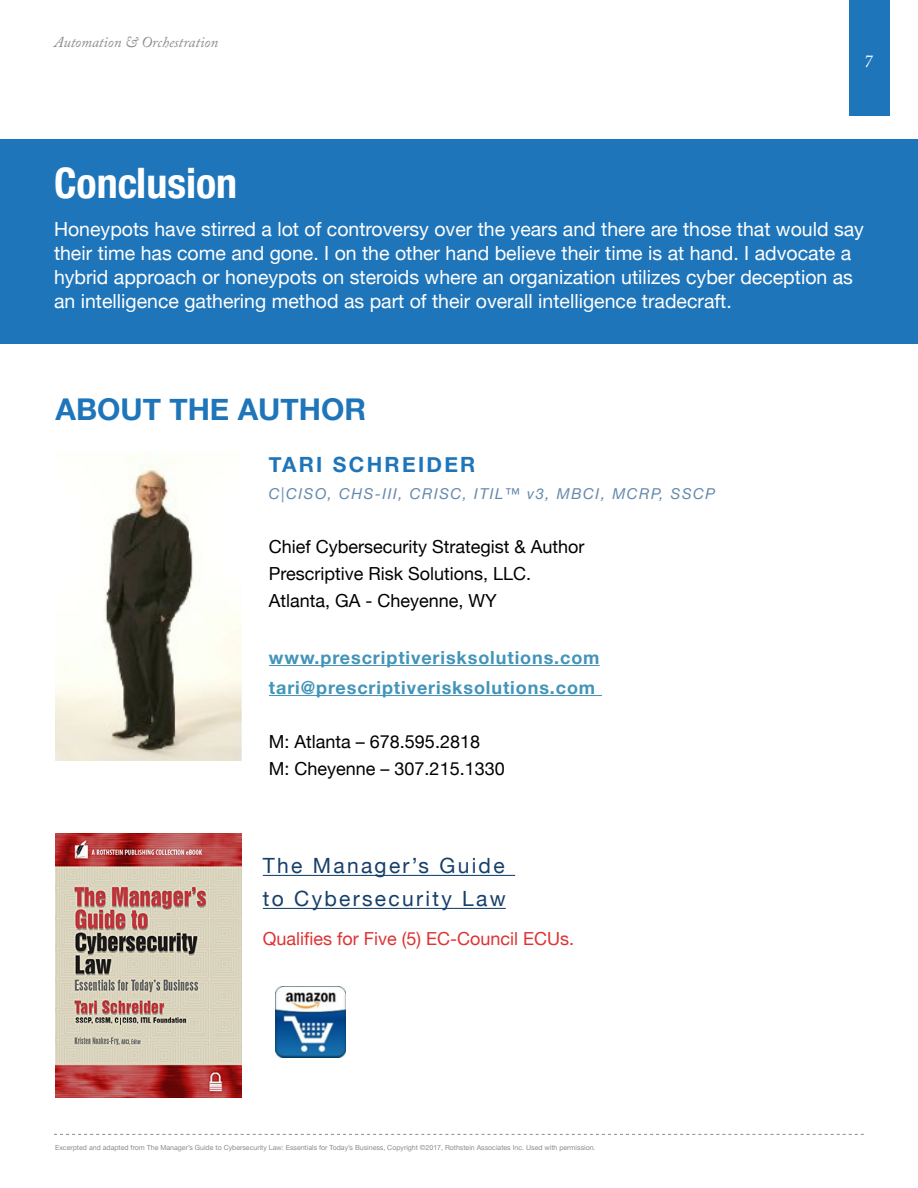
<style>
.page{position:relative;width:918px;height:1188px;background:#fff}
.page>*{position:absolute;margin:0;border:0;box-sizing:border-box;transform-origin:0 0}
.t1{font:700 condensed 42px "Helvetica Neue";color:#fff}
.t2{font:700 30px "Helvetica Neue";color:#1e75ba}
.t3{font:21px/33px "Helvetica Neue";letter-spacing:.11em;color:#163f6a}
.t4{font:700 21px "Helvetica Neue";letter-spacing:.11em;color:#1e75ba}
.t5{font:19.5px/24px "Helvetica Neue";color:#fff}
.t6{font:18px/27px "Helvetica Neue";color:#000}
.t7{font:700 18px/30px "Helvetica Neue";letter-spacing:.05em;color:#4294b8}
.t8{font:18px "Helvetica Neue";color:#d33}
.t9{font:italic 18px "Adobe Caslon Pro";color:#fff}
.t10{font:italic 15px "Helvetica Neue";letter-spacing:.1em;color:#6488ad}
.t11{font:italic 15px "Adobe Caslon Pro";color:#8a8c8e}
.t12{font:7.05px "Helvetica Neue";color:#8a8c8e}
</style>
<div class="page">
<div style="left:849px;top:0;width:41px;height:116px;background:#1e75ba"></div>
<svg style="left:54px;top:1134px;width:810px;height:1px"></svg>
<div style="left:0;top:139px;width:918px;height:204px;background:#1e75ba"></div>
<img style="left:55px;top:456px;width:187px;height:304px">
<hr style="left:269px;top:665px;width:331px;height:1px;background:#4294b8">
<hr style="left:269px;top:695px;width:333px;height:1px;background:#4294b8">
<img style="left:55px;top:833px;width:187px;height:264px">
<hr style="left:263px;top:875px;width:252px;height:1px;background:#163f6a">
<hr style="left:263px;top:908px;width:243px;height:1px;background:#163f6a">
<img style="left:275px;top:986px;width:71px;height:71px">
<p class="t11" style="left:54px;top:33px;width:166px">Automation &amp; Orchestration</p>
<h1 class="t1" style="left:54px;top:148px;width:185px">Conclusion</h1>
<p class="t9" style="left:864px;top:50px;width:10px">7</p>
<p class="t5" style="left:54px;top:218px;width:812px">Honeypots have stirred a lot of controversy over the years and there are those that would say their time has come and gone. I on the other hand believe their time is at hand. I advocate a hybrid approach or honeypots on steroids where an organization utilizes cyber deception as an intelligence gathering method as part of their overall intelligence tradecraft.</p>
<h2 class="t2" style="left:55px;top:386px;width:312px">ABOUT THE AUTHOR</h2>
<p class="t4" style="left:269px;top:448px;width:208px">TARI SCHREIDER</p>
<p class="t10" style="left:269px;top:483px;width:448px">C|CISO, CHS-III, CRISC, ITIL™ v3, MBCI, MCRP, SSCP</p>
<p class="t6" style="left:269px;top:534px;width:317px">Chief Cybersecurity Strategist &amp; Author<br>Prescriptive Risk Solutions, LLC.<br>Atlanta, GA - Cheyenne, WY</p>
<p class="t7" style="left:269px;top:643px;width:332px">www.prescriptiverisksolutions.com tari@prescriptiverisksolutions.com</p>
<p class="t6" style="left:269px;top:729px;width:237px">M: Atlanta – 678.595.2818<br>M: Cheyenne – 307.215.1330</p>
<p class="t3" style="left:263px;top:851px;width:244px">The Manager’s Guide to Cybersecurity Law</p>
<p class="t8" style="left:263px;top:926px;width:313px">Qualifies for Five (5) EC-Council ECUs.</p>
<p class="t12" style="left:55px;top:1142px;width:542px">Excerpted and adapted from The Manager’s Guide to Cybersecurity Law: Essentials for Today’s Business, Copyright ©2017, Rothstein Associates Inc. Used with permission.</p>
</div>
